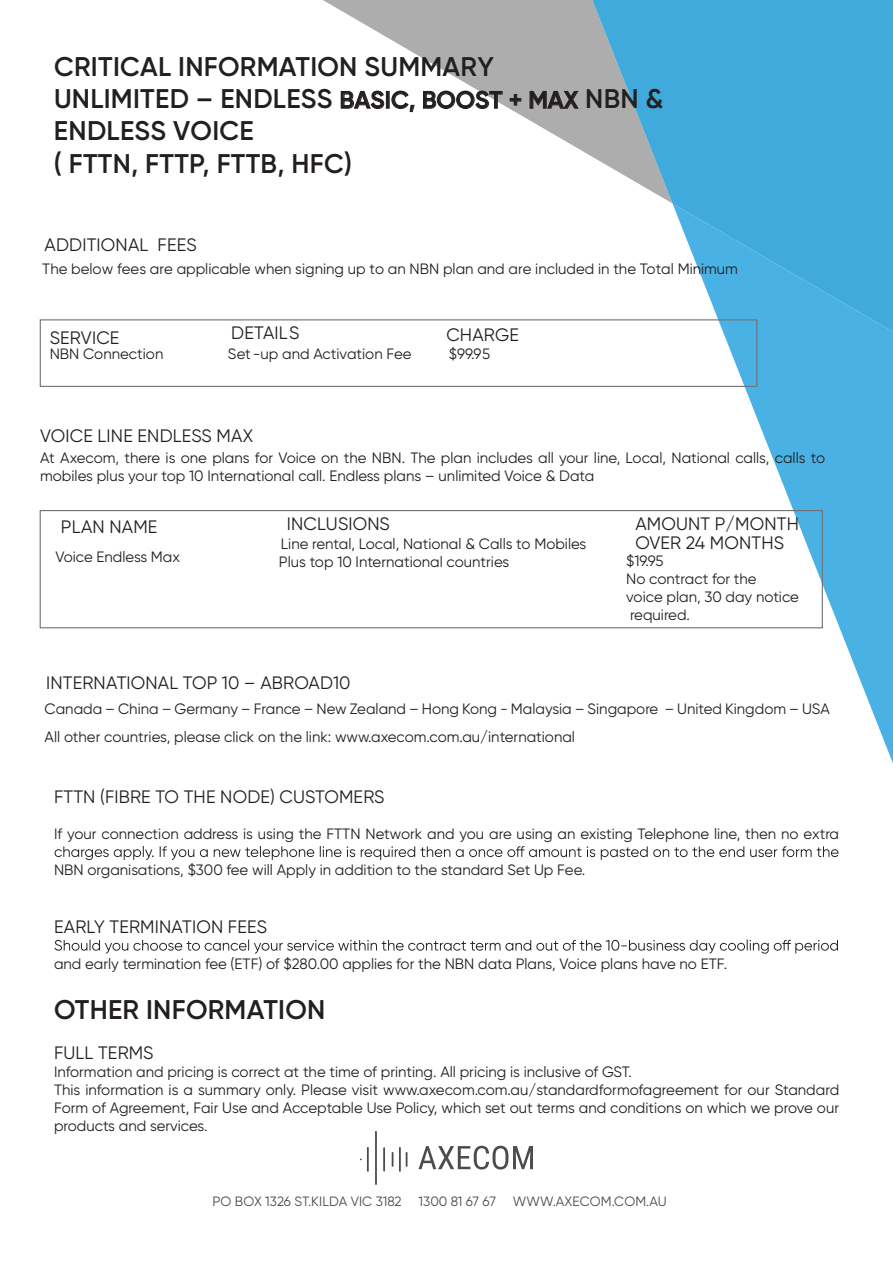
<style>
.page{position:relative;width:893px;height:1263px;background:#fff}
.page>*{position:absolute;margin:0;border:0;box-sizing:border-box;transform-origin:0 0}
.t1{font:600 27px/32.4px "Gilroy";letter-spacing:.01em;color:#231f20}
.t2{font:18px/19.2px "Gilroy";letter-spacing:.01em;color:#231f20}
.t3{font:15px/18px "Gilroy";color:#231f20}
.t4{font:13.5px "Gilroy";color:#4c4c4c}
.s1{font-size:24px}
</style>
<div class="page">
<svg style="left:323px;top:0;width:269px;height:157px;fill:#aeadad"></svg>
<svg style="left:672px;top:332px;width:221px;height:431px"></svg>
<svg style="left:592px;top:0;width:301px;height:332px;fill:#3faadb"></svg>
<svg style="left:360px;top:1147px;width:9px;height:25px"></svg>
<svg style="left:375px;top:1131px;width:2px;height:54px"></svg>
<svg style="left:383px;top:1147px;width:2px;height:25px"></svg>
<svg style="left:399px;top:1147px;width:8px;height:25px"></svg>
<svg style="left:392px;top:1152px;width:1px;height:15px"></svg>
<svg style="left:418px;top:1146px;width:115px;height:23px"></svg>
<svg style="left:341px;top:90px;width:43px;height:19px"></svg>
<div style="left:386px;top:91px;width:3px;height:18px;border:1px solid #231f20"></div>
<svg style="left:391px;top:90px;width:24px;height:22px"></svg>
<svg style="left:423px;top:90px;width:80px;height:19px"></svg>
<svg style="left:510px;top:94px;width:11px;height:12px"></svg>
<svg style="left:529px;top:91px;width:50px;height:18px"></svg>
<svg style="left:55px;top:846px;width:783px;height:14px"></svg>
<svg style="left:55px;top:939px;width:783px;height:15px"></svg>
<div style="left:40px;top:319px;width:717px;height:68px;border:1px solid #717273"></div>
<div style="left:40px;top:510px;width:783px;height:118px;border:1px solid #717273"></div>
<h1 class="t1" style="left:54px;top:50px;width:611px">CRITICAL INFORMATION SUMMARY<br>UNLIMITED – ENDLESS <span class="s1">BASIC, BOOST + MAX</span> NBN &amp;<br>ENDLESS VOICE<br>( FTTN, FTTP, FTTB, HFC)</h1>
<p class="t2" style="left:45px;top:235px;width:154px">ADDITIONAL FEES</p>
<p class="t3" style="left:42px;top:260px;width:697px">The below fees are applicable when signing up to an NBN plan and are included in the Total Minimum</p>
<p class="t2" style="left:50px;top:328px;width:71px">SERVICE</p>
<p class="t2" style="left:231px;top:323px;width:70px">DETAILS</p>
<p class="t2" style="left:446px;top:325px;width:74px">CHARGE</p>
<p class="t3" style="left:50px;top:345px;width:115px">NBN Connection</p>
<p class="t3" style="left:228px;top:345px;width:185px">Set-up and Activation Fee</p>
<p class="t3" style="left:449px;top:345px;width:43px">$99.95</p>
<p class="t2" style="left:40px;top:426px;width:214px">VOICE LINE ENDLESS MAX</p>
<p class="t3" style="left:40px;top:448px;width:786px">At Axecom, there is one plans for Voice on the NBN. The plan includes all your line, Local, National calls, calls to mobiles plus your top 10 International call. Endless plans – unlimited Voice &amp; Data</p>
<p class="t2" style="left:61px;top:517px;width:98px">PLAN NAME</p>
<p class="t3" style="left:55px;top:548px;width:126px">Voice Endless Max</p>
<p class="t2" style="left:635px;top:514px;width:165px">AMOUNT P/MONTH<br>OVER 24 MONTHS</p>
<p class="t2" style="left:287px;top:514px;width:105px">INCLUSIONS</p>
<p class="t3" style="left:279px;top:534px;width:309px">Line rental, Local, National &amp; Calls to Mobiles<br>Plus top 10 International countries</p>
<p class="t3" style="left:626px;top:551px;width:174px">$19.95<br>No contract for the<br>voice plan, 30 day notice required.</p>
<p class="t2" style="left:46px;top:673px;width:306px">INTERNATIONAL TOP 10 – ABROAD10</p>
<p class="t3" style="left:45px;top:694px;width:787px;line-height:28px">Canada – China – Germany – France – New Zealand – Hong Kong - Malaysia – Singapore – United Kingdom – USA<br>All other countries, please click on the link: www.axecom.com.au/international</p>
<p class="t2" style="left:54px;top:787px;width:332px">FTTN (FIBRE TO THE NODE) CUSTOMERS</p>
<p class="t3" style="left:54px;top:824px;width:787px">If your connection address is using the FTTN Network and you are using an existing Telephone line, then no extra</p>
<p class="t3" style="left:54px;top:860px;width:533px">NBN organisations, $300 fee will Apply in addition to the standard Set Up Fee.</p>
<p class="t2" style="left:54px;top:916px;width:215px">EARLY TERMINATION FEES</p>
<p class="t3" style="left:54px;top:954px;width:675px">and early termination fee (ETF) of $280.00 applies for the NBN data Plans, Voice plans have no ETF.</p>
<h1 class="t1" style="left:54px;top:993px;width:273px">OTHER INFORMATION</h1>
<p class="t2" style="left:54px;top:1042px;width:101px">FULL TERMS</p>
<p class="t3" style="left:54px;top:1062px;width:787px">Information and pricing is correct at the time of printing. All pricing is inclusive of GST.<br>This information is a summary only. Please visit www.axecom.com.au/standardformofagreement for our Standard Form of Agreement, Fair Use and Acceptable Use Policy, which set out terms and conditions on which we prove our products and services.</p>
<p class="t4" style="left:213px;top:1193px;width:191px">PO BOX 1326 ST.KILDA VIC 3182</p>
<p class="t4" style="left:419px;top:1193px;width:79px">1300 81 67 67</p>
<p class="t4" style="left:513px;top:1193px;width:155px">WWW.AXECOM.COM.AU</p>
</div>
